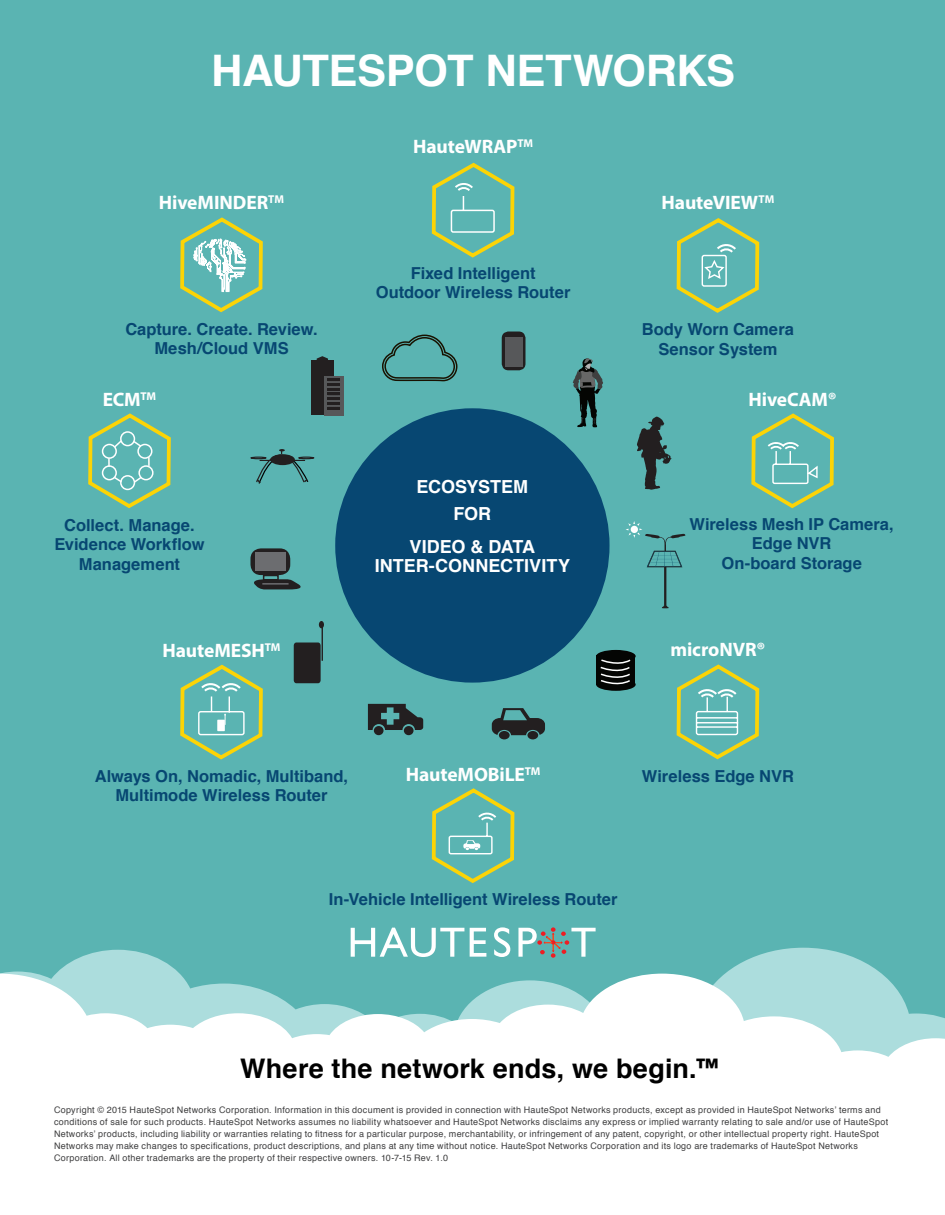
<style>
.page{position:relative;width:945px;height:1215px;background:#fff}
.page>*{position:absolute;margin:0;border:0;box-sizing:border-box;transform-origin:0 0}
.t1{font:700 43.5px "Helvetica";letter-spacing:-.015em;color:#fff}
.t2{font:700 27px "Helvetica";letter-spacing:.005em;color:#000}
.t3{font:700 19.5px "Myriad Pro";letter-spacing:-.005em;color:#fff}
.t4{font:700 18px/27px "Helvetica";color:#fff;text-align:center}
.t5{font:700 16.5px/19.5px "Helvetica";color:#074772;text-align:center}
.t6{font:9px/12px "Helvetica";letter-spacing:.03em;color:#3e3e3f}
</style>
<div class="page">
<div style="left:0;top:0;width:945px;height:948px;background:#5ab4b2"></div>
<svg style="left:0;top:948px;width:945px;height:26px;fill:#5ab4b2"></svg>
<svg style="left:11px;top:974px;width:934px;height:83px"></svg>
<svg style="left:177px;top:215px;width:88px;height:99px"></svg>
<svg style="left:673px;top:662px;width:88px;height:99px"></svg>
<svg style="left:673px;top:216px;width:88px;height:99px"></svg>
<svg style="left:85px;top:411px;width:88px;height:99px"></svg>
<svg style="left:748px;top:411px;width:88px;height:99px"></svg>
<svg style="left:177px;top:662px;width:88px;height:100px"></svg>
<svg style="left:429px;top:786px;width:87px;height:99px"></svg>
<div style="left:335px;top:408px;width:275px;height:275px;background:#074772;border-radius:50%"></div>
<svg style="left:429px;top:161px;width:87px;height:99px"></svg>
<svg style="left:626px;top:521px;width:59px;height:87px"></svg>
<svg style="left:637px;top:417px;width:35px;height:73px"></svg>
<svg style="left:573px;top:358px;width:30px;height:69px"></svg>
<div style="left:294px;top:643px;width:27px;height:40px;background:#231f20;border-radius:3px"></div>
<hr style="left:322px;top:623px;width:1px;height:38px;background:#231f20">
<svg style="left:319px;top:621px;width:5px;height:7px"></svg>
<svg style="left:492px;top:708px;width:53px;height:27px"></svg>
<div style="left:499px;top:731px;width:11px;height:8px;background:#231f20;border-radius:50%"></div>
<div style="left:527px;top:731px;width:11px;height:8px;background:#231f20;border-radius:50%"></div>
<div style="left:374px;top:726px;width:10px;height:9px;background:#231f20;border-radius:50%"></div>
<div style="left:404px;top:726px;width:10px;height:9px;background:#231f20;border-radius:50%"></div>
<svg style="left:368px;top:704px;width:55px;height:26px"></svg>
<svg style="left:317px;top:356px;width:11px;height:4px"></svg>
<div style="left:311px;top:360px;width:23px;height:55px;background:#231f20"></div>
<div style="left:324px;top:376px;width:20px;height:39px;background:#57585a"></div>
<svg style="left:328px;top:379px;width:12px;height:30px"></svg>
<svg style="left:250px;top:421px;width:64px;height:64px"></svg>
<div style="left:502px;top:332px;width:24px;height:38px;background:#231f20;border-radius:7px"></div>
<div style="left:505px;top:337px;width:18px;height:29px;background:#57585a"></div>
<div style="left:250px;top:548px;width:40px;height:27px;background:#231f20;border-radius:10px"></div>
<svg style="left:250px;top:579px;width:57px;height:10px"></svg>
<div style="left:263px;top:575px;width:16px;height:5px;border:2px solid #231f20"></div>
<div style="left:256px;top:552px;width:30px;height:19px;background:#6c6d70"></div>
<hr style="left:262px;top:583px;width:27px;height:2px;background:#6c6d70">
<div style="left:596px;top:650px;width:40px;height:12px;background:#040503;border-radius:50%"></div>
<div style="left:596px;top:678px;width:40px;height:13px;background:#040503;border-radius:50%"></div>
<div style="left:596px;top:656px;width:39px;height:29px;background:#040503"></div>
<svg style="left:600px;top:659px;width:31px;height:26px"></svg>
<svg style="left:381px;top:334px;width:77px;height:48px"></svg>
<svg style="left:351px;top:928px;width:113px;height:29px"></svg>
<svg style="left:470px;top:928px;width:16px;height:29px"></svg>
<svg style="left:494px;top:927px;width:16px;height:30px"></svg>
<svg style="left:518px;top:927px;width:78px;height:31px"></svg>
<h1 class="t1" style="left:211px;top:36px;width:525px">HAUTESPOT NETWORKS</h1>
<h3 class="t3" style="left:413px;top:134px;width:122px">HauteWRAP<sup>TM</sup></h3>
<h3 class="t3" style="left:159px;top:190px;width:127px">HiveMINDER<sup>TM</sup></h3>
<h3 class="t3" style="left:662px;top:190px;width:114px">HauteVIEW<sup>TM</sup></h3>
<h3 class="t5" style="left:376px;top:264px;width:196px">Fixed Intelligent<br>Outdoor Wireless Router</h3>
<h3 class="t5" style="left:125px;top:319px;width:194px">Capture. Create. Review.<br>Mesh/Cloud VMS</h3>
<h3 class="t5" style="left:642px;top:320px;width:154px">Body Worn Camera<br>Sensor System</h3>
<h3 class="t3" style="left:103px;top:387px;width:55px">ECM<sup>TM</sup></h3>
<h3 class="t3" style="left:749px;top:387px;width:90px">HiveCAM®</h3>
<h3 class="t5" style="left:54px;top:515px;width:152px">Collect. Manage.<br>Evidence Workflow<br>Management</h3>
<h3 class="t4" style="left:416px;top:473px;width:113px">ECOSYSTEM<br>FOR</h3>
<h3 class="t4" style="left:375px;top:537px;width:197px;line-height:19.5px">VIDEO &amp; DATA<br>INTER-CONNECTIVITY</h3>
<h3 class="t5" style="left:690px;top:515px;width:206px">Wireless Mesh IP Camera,<br>Edge NVR<br>On-board Storage</h3>
<h3 class="t3" style="left:162px;top:638px;width:120px">HauteMESH<sup>TM</sup></h3>
<h3 class="t3" style="left:670px;top:637px;width:96px">microNVR®</h3>
<h3 class="t5" style="left:95px;top:766px;width:255px">Always On, Nomadic, Multiband,<br>Multimode Wireless Router</h3>
<h3 class="t3" style="left:406px;top:762px;width:136px">HauteMOBiLE<sup>TM</sup></h3>
<h3 class="t5" style="left:642px;top:766px;width:153px">Wireless Edge NVR</h3>
<h3 class="t5" style="left:329px;top:890px;width:290px">In-Vehicle Intelligent Wireless Router</h3>
<h2 class="t2" style="left:240px;top:1046px;width:482px">Where the network ends, we begin.™</h2>
<p class="t6" style="left:54px;top:1104px;width:836px">Copyright © 2015 HauteSpot Networks Corporation. Information in this document is provided in connection with HauteSpot Networks products, except as provided in HauteSpot Networks’ terms and conditions of sale for such products. HauteSpot Networks assumes no liability whatsoever and HauteSpot Networks disclaims any express or implied warranty relating to sale and/or use of HauteSpot Networks’ products, including liability or warranties relating to fitness for a particular purpose, merchantability, or infringement of any patent, copyright, or other intellectual property right. HauteSpot Networks may make changes to specifications, product descriptions, and plans at any time without notice. HauteSpot Networks Corporation and its logo are trademarks of HauteSpot Networks Corporation. All other trademarks are the property of their respective owners. 10-7-15 Rev. 1.0</p>
</div>
